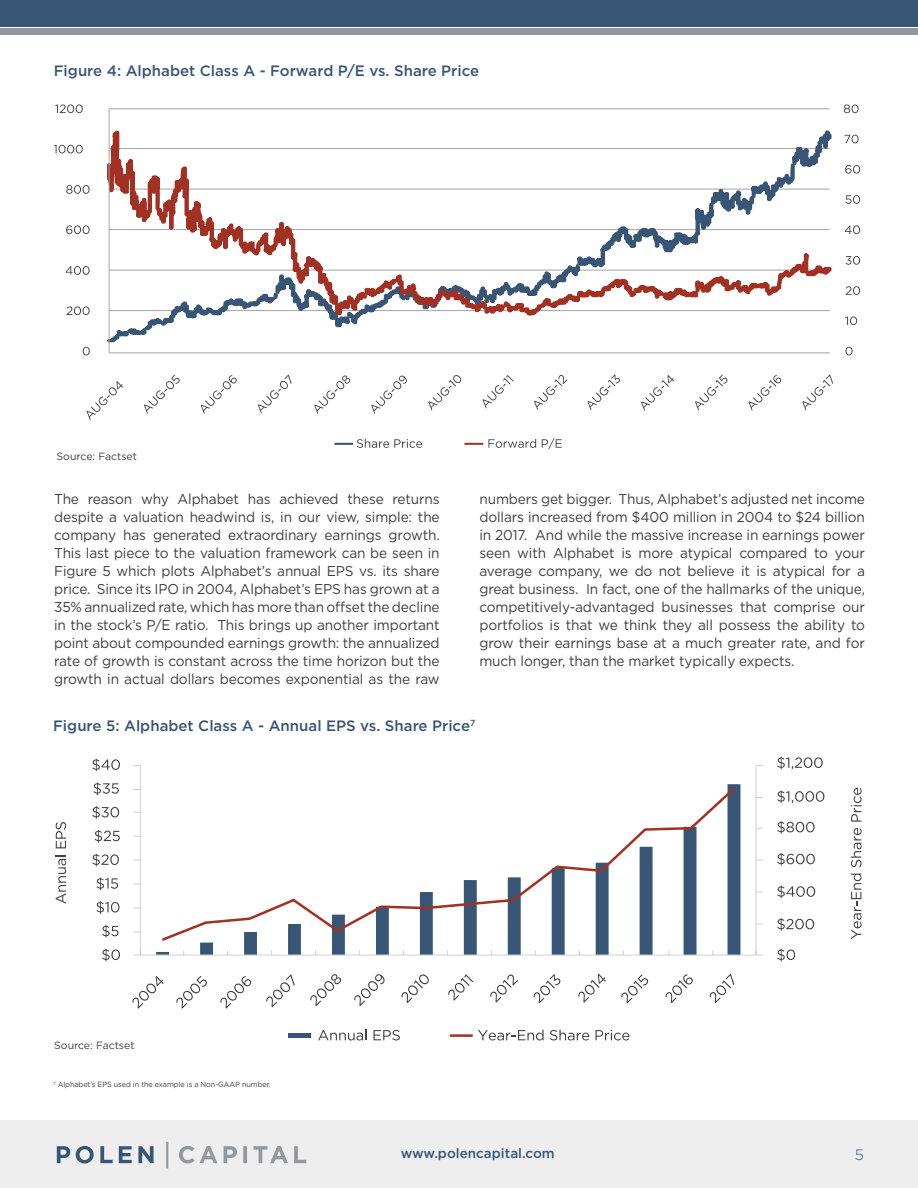
<style>
.page{position:relative;width:918px;height:1188px;background:#fff}
.page>*{position:absolute;margin:0;border:0;box-sizing:border-box;transform-origin:0 0}
.t1{font:500 15px "Gotham";color:#385575}
.t2{font:300 15px "Gotham";color:#385575}
.t3{font:14.25px/18px "Gotham";letter-spacing:-.01em;color:#3e3e3f;text-align:justify;scale:.96 1}
.t4{font:500 13.5px "Gotham";color:#385575}
.t5{font:10.5px "Gotham";color:#3e3e3f}
.t6{font:7.5px "Gotham";letter-spacing:-.01em;color:#3e3e3f}
</style>
<div class="page">
<div style="left:0;top:1120px;width:918px;height:68px;background:#eeeeef"></div>
<svg style="left:57px;top:1146px;width:13px;height:17px"></svg>
<svg style="left:76px;top:1146px;width:18px;height:17px"></svg>
<svg style="left:100px;top:1146px;width:13px;height:17px"></svg>
<svg style="left:119px;top:1146px;width:13px;height:17px"></svg>
<svg style="left:138px;top:1146px;width:16px;height:17px"></svg>
<svg style="left:166px;top:1142px;width:2px;height:26px"></svg>
<svg style="left:179px;top:1146px;width:39px;height:17px"></svg>
<svg style="left:224px;top:1146px;width:13px;height:17px"></svg>
<svg style="left:243px;top:1146px;width:4px;height:17px"></svg>
<svg style="left:253px;top:1146px;width:35px;height:17px"></svg>
<svg style="left:294px;top:1146px;width:12px;height:17px"></svg>
<div style="left:0;top:0;width:918px;height:27px;background:#385575"></div>
<div style="left:0;top:28px;width:918px;height:7px;background:#93989d"></div>
<hr style="left:109px;top:109px;width:721px;height:1px;background:#a1a3a6">
<hr style="left:109px;top:353px;width:721px;height:1px;background:#a1a3a6">
<svg style="left:107px;top:316px;width:254px;height:26px"></svg>
<svg style="left:107px;top:130px;width:725px;height:186px"></svg>
<svg style="left:846px;top:347px;width:7px;height:8px"></svg>
<svg style="left:845px;top:317px;width:12px;height:8px"></svg>
<svg style="left:846px;top:286px;width:14px;height:9px"></svg>
<svg style="left:846px;top:256px;width:14px;height:9px"></svg>
<svg style="left:845px;top:225px;width:15px;height:9px"></svg>
<svg style="left:846px;top:195px;width:14px;height:9px"></svg>
<svg style="left:845px;top:165px;width:15px;height:9px"></svg>
<svg style="left:845px;top:135px;width:14px;height:8px"></svg>
<svg style="left:844px;top:104px;width:15px;height:9px"></svg>
<svg style="left:83px;top:347px;width:7px;height:8px"></svg>
<svg style="left:67px;top:306px;width:23px;height:9px"></svg>
<svg style="left:66px;top:266px;width:24px;height:9px"></svg>
<svg style="left:66px;top:225px;width:24px;height:9px"></svg>
<svg style="left:66px;top:185px;width:24px;height:9px"></svg>
<svg style="left:54px;top:145px;width:29px;height:8px"></svg>
<svg style="left:55px;top:104px;width:28px;height:9px"></svg>
<svg style="left:87px;top:381px;width:36px;height:39px"></svg>
<svg style="left:144px;top:375px;width:36px;height:39px"></svg>
<svg style="left:201px;top:375px;width:36px;height:39px"></svg>
<svg style="left:258px;top:375px;width:34px;height:39px"></svg>
<svg style="left:314px;top:375px;width:37px;height:39px"></svg>
<svg style="left:371px;top:376px;width:36px;height:38px"></svg>
<svg style="left:428px;top:375px;width:34px;height:36px"></svg>
<svg style="left:483px;top:375px;width:31px;height:34px"></svg>
<svg style="left:534px;top:375px;width:33px;height:35px"></svg>
<svg style="left:587px;top:374px;width:33px;height:36px"></svg>
<svg style="left:641px;top:375px;width:33px;height:36px"></svg>
<svg style="left:695px;top:375px;width:33px;height:35px"></svg>
<svg style="left:749px;top:375px;width:33px;height:36px"></svg>
<svg style="left:802px;top:374px;width:31px;height:36px"></svg>
<hr style="left:109px;top:109px;width:1px;height:244px;background:#a1a3a6">
<svg style="left:488px;top:439px;width:48px;height:9px"></svg>
<svg style="left:542px;top:438px;width:20px;height:11px"></svg>
<svg style="left:465px;top:443px;width:17px;height:2px"></svg>
<svg style="left:335px;top:439px;width:87px;height:9px"></svg>
<svg style="left:156px;top:784px;width:584px;height:171px"></svg>
<hr style="left:756px;top:765px;width:1px;height:190px;background:#d1d1d4">
<hr style="left:140px;top:765px;width:1px;height:190px;background:#d1d1d4">
<hr style="left:140px;top:955px;width:616px;height:1px;background:#d1d1d4">
<svg style="left:756px;top:954px;width:7px;height:2px"></svg>
<svg style="left:133px;top:950px;width:8px;height:6px"></svg>
<svg style="left:159px;top:785px;width:579px;height:158px"></svg>
<svg style="left:777px;top:949px;width:18px;height:12px"></svg>
<svg style="left:777px;top:918px;width:37px;height:13px"></svg>
<svg style="left:777px;top:886px;width:38px;height:12px"></svg>
<svg style="left:777px;top:853px;width:38px;height:13px"></svg>
<svg style="left:777px;top:821px;width:38px;height:13px"></svg>
<svg style="left:777px;top:790px;width:47px;height:13px"></svg>
<svg style="left:777px;top:757px;width:46px;height:13px"></svg>
<svg style="left:102px;top:949px;width:18px;height:12px"></svg>
<svg style="left:102px;top:925px;width:17px;height:13px"></svg>
<svg style="left:96px;top:901px;width:24px;height:13px"></svg>
<svg style="left:96px;top:878px;width:22px;height:12px"></svg>
<svg style="left:92px;top:854px;width:27px;height:12px"></svg>
<svg style="left:95px;top:830px;width:25px;height:13px"></svg>
<svg style="left:92px;top:806px;width:27px;height:13px"></svg>
<svg style="left:94px;top:782px;width:25px;height:13px"></svg>
<svg style="left:92px;top:759px;width:28px;height:12px"></svg>
<svg style="left:132px;top:976px;width:32px;height:33px"></svg>
<svg style="left:176px;top:976px;width:31px;height:33px"></svg>
<svg style="left:220px;top:976px;width:32px;height:33px"></svg>
<svg style="left:266px;top:974px;width:29px;height:33px"></svg>
<svg style="left:310px;top:974px;width:32px;height:32px"></svg>
<svg style="left:354px;top:974px;width:31px;height:32px"></svg>
<svg style="left:401px;top:974px;width:28px;height:29px"></svg>
<svg style="left:448px;top:974px;width:25px;height:27px"></svg>
<svg style="left:490px;top:974px;width:28px;height:29px"></svg>
<svg style="left:533px;top:974px;width:28px;height:29px"></svg>
<svg style="left:578px;top:974px;width:28px;height:29px"></svg>
<svg style="left:621px;top:974px;width:28px;height:30px"></svg>
<svg style="left:666px;top:974px;width:27px;height:29px"></svg>
<svg style="left:709px;top:974px;width:25px;height:29px"></svg>
<svg style="left:851px;top:874px;width:11px;height:65px"></svg>
<svg style="left:851px;top:828px;width:11px;height:39px"></svg>
<svg style="left:851px;top:788px;width:11px;height:34px"></svg>
<svg style="left:55px;top:855px;width:11px;height:49px"></svg>
<svg style="left:56px;top:822px;width:10px;height:26px"></svg>
<svg style="left:318px;top:1030px;width:49px;height:11px"></svg>
<svg style="left:374px;top:1030px;width:26px;height:10px"></svg>
<svg style="left:478px;top:1030px;width:66px;height:11px"></svg>
<svg style="left:550px;top:1030px;width:39px;height:11px"></svg>
<svg style="left:596px;top:1030px;width:33px;height:11px"></svg>
<div style="left:288px;top:1033px;width:23px;height:5px;background:#385575"></div>
<hr style="left:451px;top:1034px;width:21px;height:3px;background:#a33123">
<p class="t1" style="left:54px;top:61px;width:427px">Figure 4: Alphabet Class A - Forward P/E vs. Share Price</p>
<p class="t5" style="left:57px;top:449px;width:82px">Source: Factset</p>
<p class="t3" style="left:54px;top:490px;width:403px">The reason why Alphabet has achieved these returns despite a valuation headwind is, in our view, simple: the company has generated extraordinary earnings growth.<br>This last piece to the valuation framework can be seen in Figure 5 which plots Alphabet’s annual EPS vs. its share price. Since its IPO in 2004, Alphabet’s EPS has grown at a 35% annualized rate, which has more than offset the decline in the stock’s P/E ratio. This brings up another important point about compounded earnings growth: the annualized rate of growth is constant across the time horizon but the growth in actual dollars becomes exponential as the raw</p>
<p class="t3" style="left:479px;top:490px;width:403px">numbers get bigger. Thus, Alphabet’s adjusted net income dollars increased from $400 million in 2004 to $24 billion in 2017. And while the massive increase in earnings power seen with Alphabet is more atypical compared to your average company, we do not believe it is atypical for a great business. In fact, one of the hallmarks of the unique, competitively-advantaged businesses that comprise our portfolios is that we think they all possess the ability to grow their earnings base at a much greater rate, and for much longer, than the market typically expects.</p>
<p class="t1" style="left:53px;top:716px;width:424px">Figure 5: Alphabet Class A - Annual EPS vs. Share Price<sup>7</sup></p>
<p class="t5" style="left:54px;top:1038px;width:82px">Source: Factset</p>
<p class="t6" style="left:53px;top:1080px;width:219px"><sup>7</sup> Alphabet’s EPS used in the example is a Non-GAAP number.</p>
<p class="t4" style="left:401px;top:1145px;width:156px">www.polencapital.com</p>
<p class="t2" style="left:855px;top:1145px;width:11px">5</p>
</div>
